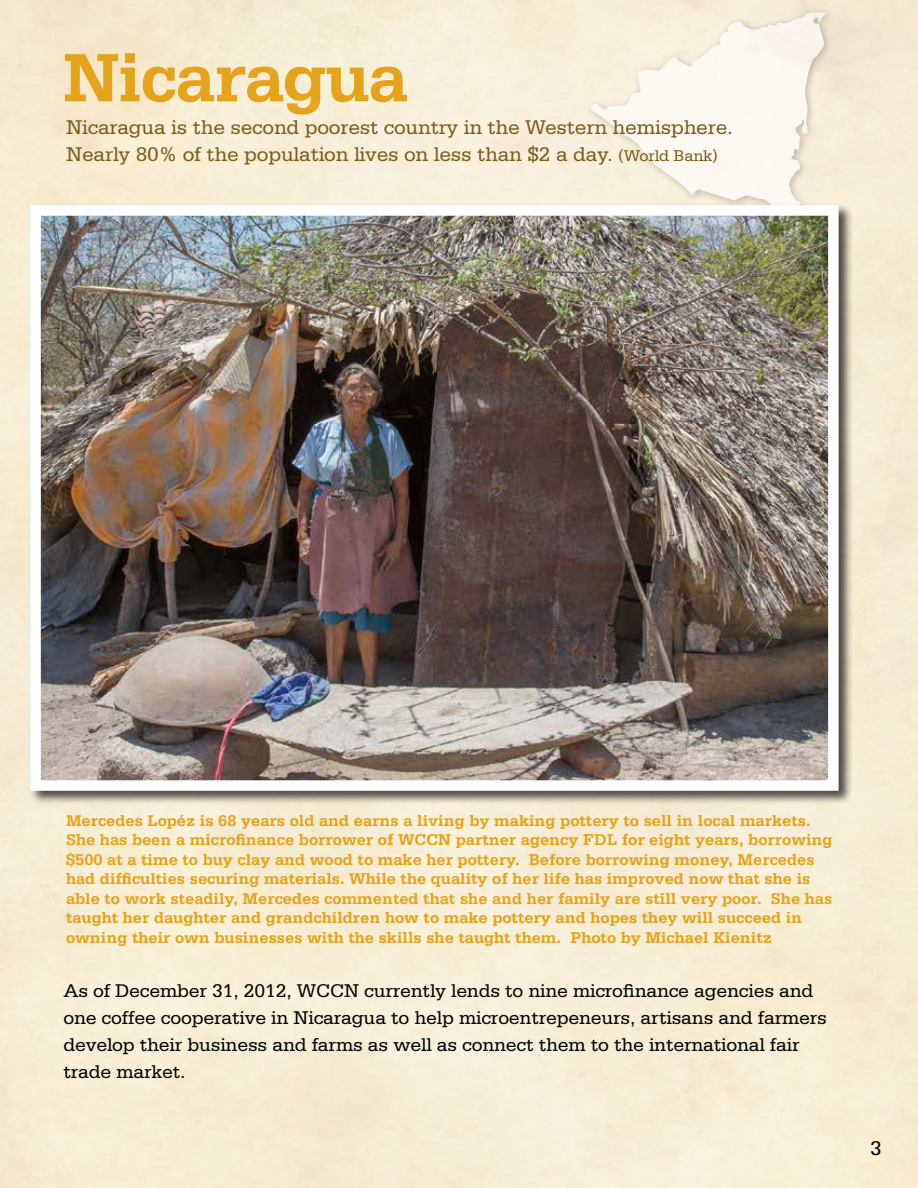
<style>
.page{position:relative;width:918px;height:1188px;background:#fff}
.page>*{position:absolute;margin:0;border:0;box-sizing:border-box;transform-origin:0 0}
.t1{font:700 72px "Serifa";letter-spacing:-.02em;color:#e4a31a}
.t2{font:21px/27px "Serifa";letter-spacing:-.01em;color:#7a5b1a}
.t3{font:21px "Serifa";color:#000}
.t4{font:19.5px/27px "Serifa";letter-spacing:-.01em;color:#000}
.t5{font:700 16.5px/19.5px "Serifa";color:#e4a31a}
.s1{font-size:16.5px}
</style>
<div class="page">
<div style="left:585px;top:7px;width:250px;height:212px;background:#000;opacity:.38"></div>
<svg style="left:591px;top:12px;width:235px;height:191px;fill:#fbf6ee"></svg>
<div style="left:29px;top:203px;width:824px;height:602px;background:#000;opacity:.7"></div>
<img style="left:41px;top:216px;width:787px;height:564px">
<div style="left:30px;top:205px;width:809px;height:586px;border:10px solid #fff"></div>
<h1 class="t1" style="left:63px;top:35px;width:346px">Nicaragua</h1>
<p class="t2" style="left:66px;top:113px;width:669px">Nicaragua is the second poorest country in the Western hemisphere.<br>Nearly 80% of the population lives on less than $2 a day. <span class="s1">(World Bank)</span></p>
<p class="t5" style="left:66px;top:810px;width:768px">Mercedes Lopéz is 68 years old and earns a living by making pottery to sell in local markets.<br>She has been a microfinance borrower of WCCN partner agency FDL for eight years, borrowing $500 at a time to buy clay and wood to make her pottery. Before borrowing money, Mercedes had difficulties securing materials. While the quality of her life has improved now that she is able to work steadily, Mercedes commented that she and her family are still very poor. She has taught her daughter and grandchildren how to make pottery and hopes they will succeed in owning their own businesses with the skills she taught them. Photo by Michael Kienitz</p>
<p class="t4" style="left:63px;top:977px;width:765px">As of December 31, 2012, WCCN currently lends to nine microfinance agencies and one coffee cooperative in Nicaragua to help microentrepeneurs, artisans and farmers develop their business and farms as well as connect them to the international fair trade market.</p>
<p class="t3" style="left:870px;top:1136px;width:13px">3</p>
</div>
